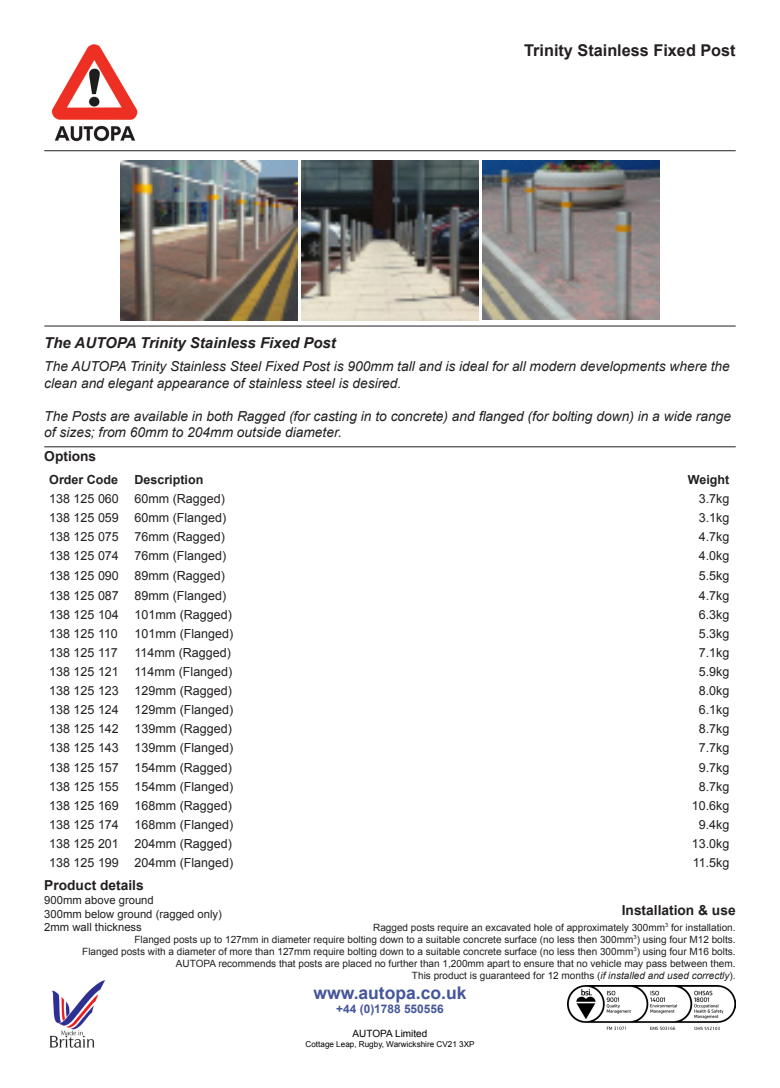
<style>
.page{position:relative;width:780px;height:1088px;background:#fff}
.page>*{position:absolute;margin:0;border:0;box-sizing:border-box;transform-origin:0 0}
.t1{font:700 17.5px "Arial";color:#44559a}
.t2{font:700 16.25px "Arial";color:#231f20}
.t3{font:italic 700 15px "Arial";color:#231f20}
.t4{font:italic 13.75px/16.5px "Arial";color:#231f20}
.t5{font:700 13.75px "Arial";color:#231f20}
.t6{font:12.5px "Arial";color:#231f20}
.t7{font:700 12.5px "Arial";color:#231f20}
.t8{font:700 11.88px "Arial";color:#44559a}
.t9{font:11.25px "Arial";color:#231f20}
.t10{font:10px "Arial";color:#231f20}
.t11{font:10px "Arial";color:#000}
.t12{font:8.12px "Arial";color:#000}
.s1{font-style:italic}
</style>
<div class="page">
<hr style="left:44px;top:150px;width:691px;height:1px;background:#231f20">
<hr style="left:44px;top:326px;width:691px;height:1px;background:#231f20">
<hr style="left:44px;top:446px;width:691px;height:1px;background:#231f20">
<img style="left:301px;top:160px;width:177px;height:160px">
<img style="left:482px;top:160px;width:177px;height:160px">
<img style="left:120px;top:160px;width:178px;height:160px">
<img style="left:49px;top:980px;width:56px;height:68px">
<img style="left:567px;top:985px;width:168px;height:45px">
<img style="left:51px;top:44px;width:87px;height:98px">
<p class="t3" style="left:44px;top:333px;width:293px">The AUTOPA Trinity Stainless Fixed Post</p>
<p class="t2" style="left:524px;top:40px;width:213px">Trinity Stainless Fixed Post</p>
<p class="t4" style="left:44px;top:358px;width:687px">The AUTOPA Trinity Stainless Steel Fixed Post is 900mm tall and is ideal for all modern developments where the clean and elegant appearance of stainless steel is desired.</p>
<p class="t4" style="left:44px;top:408px;width:688px">The Posts are available in both Ragged (for casting in to concrete) and flanged (for bolting down) in a wide range of sizes; from 60mm to 204mm outside diameter.</p>
<p class="t5" style="left:44px;top:447px;width:53px">Options</p>
<p class="t7" style="left:49px;top:471px;width:70px">Order Code</p>
<p class="t7" style="left:134px;top:471px;width:70px">Description</p>
<p class="t7" style="left:688px;top:471px;width:43px">Weight</p>
<p class="t6" style="left:49px;top:490px;width:71px">138 125 060</p>
<p class="t6" style="left:134px;top:490px;width:92px">60mm (Ragged)</p>
<p class="t6" style="left:698px;top:490px;width:32px">3.7kg</p>
<p class="t6" style="left:49px;top:509px;width:71px">138 125 059</p>
<p class="t6" style="left:134px;top:509px;width:93px">60mm (Flanged)</p>
<p class="t6" style="left:698px;top:509px;width:32px">3.1kg</p>
<p class="t6" style="left:49px;top:528px;width:71px">138 125 075</p>
<p class="t6" style="left:134px;top:528px;width:92px">76mm (Ragged)</p>
<p class="t6" style="left:698px;top:528px;width:32px">4.7kg</p>
<p class="t6" style="left:49px;top:547px;width:71px">138 125 074</p>
<p class="t6" style="left:134px;top:547px;width:93px">76mm (Flanged)</p>
<p class="t6" style="left:698px;top:547px;width:32px">4.0kg</p>
<p class="t6" style="left:49px;top:567px;width:71px">138 125 090</p>
<p class="t6" style="left:134px;top:567px;width:92px">89mm (Ragged)</p>
<p class="t6" style="left:698px;top:567px;width:32px">5.5kg</p>
<p class="t6" style="left:49px;top:587px;width:71px">138 125 087</p>
<p class="t6" style="left:134px;top:587px;width:93px">89mm (Flanged)</p>
<p class="t6" style="left:698px;top:587px;width:32px">4.7kg</p>
<p class="t6" style="left:49px;top:606px;width:71px">138 125 104</p>
<p class="t6" style="left:134px;top:606px;width:99px">101mm (Ragged)</p>
<p class="t6" style="left:698px;top:606px;width:32px">6.3kg</p>
<p class="t6" style="left:49px;top:625px;width:70px">138 125 110</p>
<p class="t6" style="left:134px;top:625px;width:100px">101mm (Flanged)</p>
<p class="t6" style="left:698px;top:625px;width:32px">5.3kg</p>
<p class="t6" style="left:49px;top:644px;width:70px">138 125 117</p>
<p class="t6" style="left:134px;top:644px;width:98px">114mm (Ragged)</p>
<p class="t6" style="left:698px;top:644px;width:32px">7.1kg</p>
<p class="t6" style="left:49px;top:663px;width:71px">138 125 121</p>
<p class="t6" style="left:134px;top:663px;width:99px">114mm (Flanged)</p>
<p class="t6" style="left:698px;top:663px;width:32px">5.9kg</p>
<p class="t6" style="left:49px;top:682px;width:71px">138 125 123</p>
<p class="t6" style="left:134px;top:682px;width:99px">129mm (Ragged)</p>
<p class="t6" style="left:698px;top:682px;width:32px">8.0kg</p>
<p class="t6" style="left:49px;top:702px;width:71px">138 125 124</p>
<p class="t6" style="left:134px;top:702px;width:100px">129mm (Flanged)</p>
<p class="t6" style="left:698px;top:702px;width:32px">6.1kg</p>
<p class="t6" style="left:49px;top:721px;width:71px">138 125 142</p>
<p class="t6" style="left:134px;top:721px;width:99px">139mm (Ragged)</p>
<p class="t6" style="left:698px;top:721px;width:32px">8.7kg</p>
<p class="t6" style="left:49px;top:740px;width:71px">138 125 143</p>
<p class="t6" style="left:134px;top:740px;width:100px">139mm (Flanged)</p>
<p class="t6" style="left:698px;top:740px;width:32px">7.7kg</p>
<p class="t6" style="left:49px;top:759px;width:71px">138 125 157</p>
<p class="t6" style="left:134px;top:759px;width:99px">154mm (Ragged)</p>
<p class="t6" style="left:698px;top:759px;width:32px">9.7kg</p>
<p class="t6" style="left:49px;top:778px;width:71px">138 125 155</p>
<p class="t6" style="left:134px;top:778px;width:100px">154mm (Flanged)</p>
<p class="t6" style="left:698px;top:778px;width:32px">8.7kg</p>
<p class="t6" style="left:49px;top:797px;width:71px">138 125 169</p>
<p class="t6" style="left:134px;top:797px;width:99px">168mm (Ragged)</p>
<p class="t6" style="left:691px;top:797px;width:39px">10.6kg</p>
<p class="t6" style="left:49px;top:816px;width:71px">138 125 174</p>
<p class="t6" style="left:134px;top:816px;width:100px">168mm (Flanged)</p>
<p class="t6" style="left:698px;top:816px;width:32px">9.4kg</p>
<p class="t6" style="left:49px;top:835px;width:71px">138 125 201</p>
<p class="t6" style="left:134px;top:835px;width:99px">204mm (Ragged)</p>
<p class="t6" style="left:691px;top:835px;width:39px">13.0kg</p>
<p class="t6" style="left:49px;top:854px;width:71px">138 125 199</p>
<p class="t6" style="left:134px;top:854px;width:100px">204mm (Flanged)</p>
<p class="t6" style="left:692px;top:854px;width:38px">11.5kg</p>
<p class="t5" style="left:44px;top:875px;width:101px">Product details</p>
<p class="t9" style="left:44px;top:893px;width:111px">900mm above ground</p>
<p class="t9" style="left:44px;top:906px;width:179px">300mm below ground (ragged only)</p>
<p class="t9" style="left:44px;top:920px;width:99px">2mm wall thickness</p>
<p class="t5" style="left:621px;top:901px;width:115px">Installation &amp; use</p>
<p class="t10" style="left:373px;top:921px;width:364px">Ragged posts require an excavated hole of approximately 300mm<sup>3</sup> for installation.</p>
<p class="t10" style="left:134px;top:933px;width:602px">Flanged posts up to 127mm in diameter require bolting down to a suitable concrete surface (no less then 300mm<sup>3</sup>) using four M12 bolts.</p>
<p class="t10" style="left:82px;top:945px;width:655px">Flanged posts with a diameter of more than 127mm require bolting down to a suitable concrete surface (no less then 300mm<sup>3</sup>) using four M16 bolts.</p>
<p class="t10" style="left:176px;top:957px;width:561px">AUTOPA recommends that posts are placed no further than 1,200mm apart to ensure that no vehicle may pass between them.</p>
<p class="t10" style="left:412px;top:969px;width:325px">This product is guaranteed for 12 months (<span class="s1">if installed and used correctly</span>).</p>
<p class="t1" style="left:313px;top:981px;width:154px">www.autopa.co.uk</p>
<p class="t8" style="left:336px;top:1001px;width:109px">+44 (0)1788 550556</p>
<p class="t11" style="left:352px;top:1027px;width:76px">AUTOPA Limited</p>
<p class="t12" style="left:305px;top:1038px;width:170px">Cottage Leap, Rugby, Warwickshire CV21 3XP</p>
</div>
